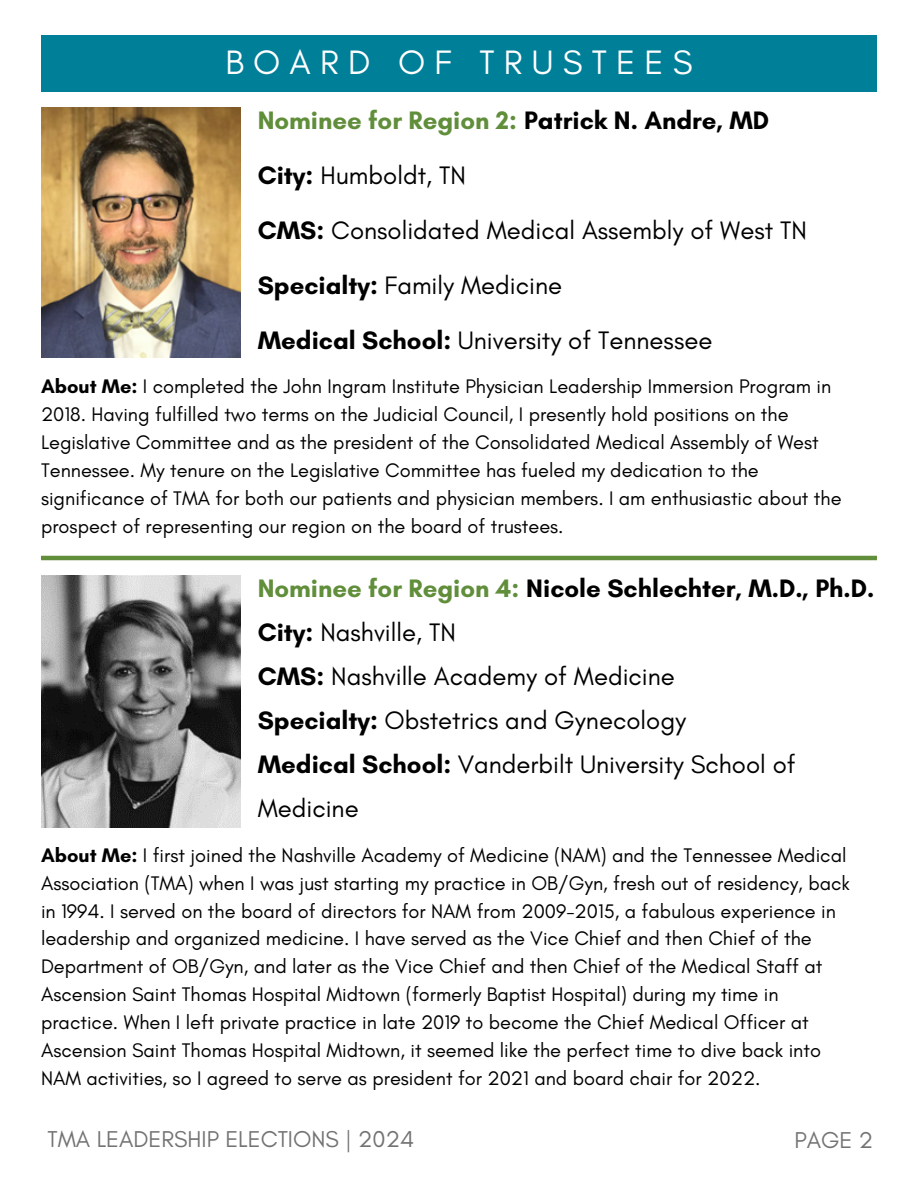
<style>
.page{position:relative;width:918px;height:1188px;background:#fff}
.page>*{position:absolute;margin:0;border:0;box-sizing:border-box;transform-origin:0 0}
.t1{font:34.5px "Glacial Indifference";letter-spacing:.265em;color:#fff}
.t2{font:25.65px/43.8px "Glacial Indifference";color:#000}
.t3{font:700 25.65px "Glacial Indifference";color:#000}
.t4{font:700 25.65px "Glacial Indifference";color:#608e3a}
.t5{font:23.4px "Glacial Indifference";color:#737373}
.t6{font:19.95px/27.9px "Glacial Indifference";color:#000}
.s1{color:#000}
.s2{font-weight:700}
.s3{color:#608e3a}
</style>
<div class="page">
<div style="left:41px;top:35px;width:836px;height:57px;background:#007f99"></div>
<img style="left:41px;top:108px;width:200px;height:250px">
<img style="left:41px;top:576px;width:200px;height:251px">
<hr style="left:41px;top:556px;width:836px;height:4px;background:#608e3a">
<p class="t1" style="left:225px;top:42px;width:469px">BOARD OF TRUSTEES</p>
<p class="t4" style="left:258px;top:104px;width:513px">Nominee for Region 2: <span class="s1">Patrick N. Andre, MD</span></p>
<p class="t2" style="left:258px;top:153px;width:210px"><span class="s2">City:</span> Humboldt, TN</p>
<p class="t2" style="left:258px;top:208px;width:551px"><span class="s2">CMS:</span> Consolidated Medical Assembly of West TN</p>
<p class="t2" style="left:258px;top:263px;width:306px"><span class="s2">Specialty:</span> Family Medicine</p>
<p class="t2" style="left:258px;top:318px;width:456px"><span class="s2">Medical School:</span> University of Tennessee</p>
<p class="t6" style="left:41px;top:372px;width:802px"><span class="s2">About Me:</span> I completed the John Ingram Institute Physician Leadership Immersion Program in 2018. Having fulfilled two terms on the Judicial Council, I presently hold positions on the Legislative Committee and as the president of the Consolidated Medical Assembly of West Tennessee. My tenure on the Legislative Committee has fueled my dedication to the significance of TMA for both our patients and physician members. I am enthusiastic about the prospect of representing our region on the board of trustees.</p>
<p class="t3" style="left:258px;top:573px;width:618px"><span class="s3">Nominee for Region 4:</span> Nicole Schlechter, M.D., Ph.D.</p>
<p class="t2" style="left:258px;top:610px;width:200px"><span class="s2">City:</span> Nashville, TN</p>
<p class="t2" style="left:258px;top:654px;width:419px"><span class="s2">CMS:</span> Nashville Academy of Medicine</p>
<p class="t2" style="left:258px;top:698px;width:430px"><span class="s2">Specialty:</span> Obstetrics and Gynecology</p>
<p class="t2" style="left:258px;top:742px;width:540px"><span class="s2">Medical School:</span> Vanderbilt University School of<br>Medicine</p>
<p class="t6" style="left:41px;top:841px;width:810px"><span class="s2">About Me:</span> I first joined the Nashville Academy of Medicine (NAM) and the Tennessee Medical Association (TMA) when I was just starting my practice in OB/Gyn, fresh out of residency, back in 1994. I served on the board of directors for NAM from 2009-2015, a fabulous experience in leadership and organized medicine. I have served as the Vice Chief and then Chief of the Department of OB/Gyn, and later as the Vice Chief and then Chief of the Medical Staff at Ascension Saint Thomas Hospital Midtown (formerly Baptist Hospital) during my time in practice. When I left private practice in late 2019 to become the Chief Medical Officer at Ascension Saint Thomas Hospital Midtown, it seemed like the perfect time to dive back into NAM activities, so I agreed to serve as president for 2021 and board chair for 2022.</p>
<p class="t5" style="left:47px;top:1125px;width:368px">TMA LEADERSHIP ELECTIONS | 2024</p>
<p class="t5" style="left:794px;top:1125px;width:80px">PAGE 2</p>
</div>
